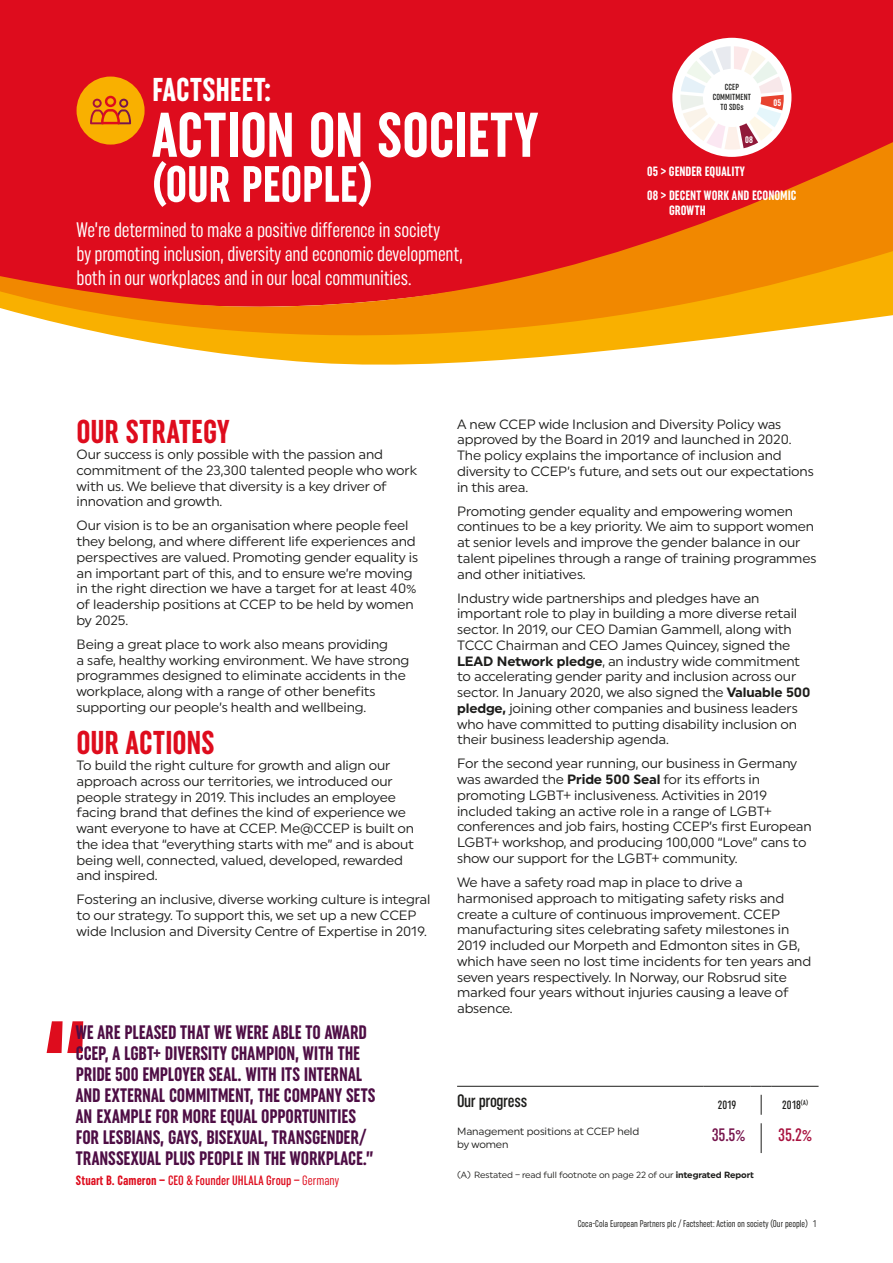
<style>
.page{position:relative;width:893px;height:1263px;background:#fff}
.page>*{position:absolute;margin:0;border:0;box-sizing:border-box;transform-origin:0 0}
.Body___Heading_2{font:700 extra-condensed 117.45px "Uniform";color:#de0c1d}
.Body_-_Heading_1{font:700 extra-condensed 63px "Uniform";letter-spacing:-.005em;color:#fff}
.Body_-_Heading_1-2{font:700 extra-condensed 51px "Uniform";letter-spacing:-.005em;color:#fff}
.Body_-_Heading_1-3{font:700 extra-condensed 33px "Uniform";color:#de0c1d}
.Body_-_Heading_1-4{font:700 extra-condensed 33px "Uniform";letter-spacing:.005em;color:#fff}
.Intro{font:extra-condensed 21px/24px "Uniform";letter-spacing:-.01em;color:#fff}
.Body_-_Quote_sustain{font:700 extra-condensed 19.5px/21px "Uniform";letter-spacing:-.005em;color:#4e0e45}
.Body___Heading_2-2{font:500 extra-condensed 18px "Uniform";letter-spacing:-.02em;color:#1d1d1b}
.Our_progress_figures{font:500 extra-condensed 18px "Uniform";color:#76154d}
.Our_progress_figures-2{font:500 extra-condensed 18px "Uniform";color:#a8113e}
.Body___Copy{font:13.5px/15.8px "Uniform";letter-spacing:-.01em;color:#1d1d1b}
.SDG_text{font:700 extra-condensed 13.5px/15px "Uniform";letter-spacing:.005em;color:#fff}
.Body_-_Quote_name{font:500 extra-condensed 13.5px "Uniform";color:#de0c1d}
.Our_progress_dates{font:500 extra-condensed 12px "Uniform";letter-spacing:.01em;color:#1d1d1b}
.Our_progress_body{font:10.5px/12.8px "Uniform";letter-spacing:-.01em;color:#1d1d1b}
.t1{font:extra-condensed 9.75px "Uniform";color:#1d1d1b}
.Intro-2{font:700 extra-condensed 9.6px "Uniform";color:#fff}
.Body___Footnote{font:9px "Uniform";letter-spacing:-.01em;color:#1d1d1b}
.Body___Heading_2-3{font:500 extra-condensed 8.85px/9.8px "Uniform";letter-spacing:.02em;color:#1d1d1b;text-align:center}
.s1{font-weight:700}
.s2{font-weight:400}
</style>
<div class="page">
<svg style="left:0;top:0;width:893px;height:365px;background:#e53a23"></svg>
<div style="left:672px;top:38px;width:119px;height:119px;background:#fff;border-radius:50%"></div>
<svg style="left:677px;top:43px;width:109px;height:109px"></svg>
<hr style="left:457px;top:1086px;width:247px;height:1px;background:#1d1d1b">
<hr style="left:704px;top:1086px;width:46px;height:1px;background:#1d1d1b">
<svg style="left:750px;top:1086px;width:22px;height:1px"></svg>
<hr style="left:772px;top:1086px;width:47px;height:1px;background:#1d1d1b">
<svg style="left:761px;top:1095px;width:1px;height:20px"></svg>
<hr style="left:761px;top:1123px;width:1px;height:30px;background:#1d1d1b">
<div style="left:77px;top:77px;width:68px;height:68px;background:#f9b000;border-radius:50%"></div>
<svg style="left:90px;top:96px;width:41px;height:28px"></svg>
<p class="Body_-_Heading_1-4" style="left:152px;top:71px;width:121px">FACTSHEET:</p>
<p class="Body_-_Heading_1" style="left:152px;top:99px;width:387px">ACTION ON SOCIETY</p>
<p class="Body_-_Heading_1-2" style="left:152px;top:155px;width:222px">(OUR PEOPLE)</p>
<p class="Intro" style="left:77px;top:217px;width:388px">We’re determined to make a positive difference in society<br>by promoting inclusion, diversity and economic development, both in our workplaces and in our local communities.</p>
<p class="Body___Heading_2-3" style="left:713px;top:82px;width:40px">CCEP<br>COMMITMENT<br>TO SDGs</p>
<p class="Intro-2" style="left:745px;top:135px;width:9px">08</p>
<p class="Intro-2" style="left:774px;top:97px;width:9px">05</p>
<p class="SDG_text" style="left:647px;top:164px;width:99px">05 &gt; GENDER EQUALITY</p>
<p class="SDG_text" style="left:669px;top:188px;width:129px;text-indent:-22px">08 &gt; DECENT WORK AND ECONOMIC<br>GROWTH</p>
<p class="Body_-_Heading_1-3" style="left:77px;top:413px;width:155px">OUR STRATEGY</p>
<p class="Body___Copy" style="left:77px;top:446px;width:342px">Our success is only possible with the passion and commitment of the 23,300 talented people who work with us. We believe that diversity is a key driver of innovation and growth.</p>
<p class="Body___Copy" style="left:77px;top:517px;width:343px">Our vision is to be an organisation where people feel they belong, and where different life experiences and perspectives are valued. Promoting gender equality is an important part of this, and to ensure we’re moving in the right direction we have a target for at least 40% of leadership positions at CCEP to be held by women by 2025.</p>
<p class="Body___Copy" style="left:77px;top:636px;width:334px">Being a great place to work also means providing<br>a safe, healthy working environment. We have strong programmes designed to eliminate accidents in the workplace, along with a range of other benefits supporting our people’s health and wellbeing.</p>
<p class="Body_-_Heading_1-3" style="left:77px;top:724px;width:140px">OUR ACTIONS</p>
<p class="Body___Copy" style="left:77px;top:757px;width:339px">To build the right culture for growth and align our approach across our territories, we introduced our people strategy in 2019. This includes an employee facing brand that defines the kind of experience we want everyone to have at CCEP. Me@CCEP is built on the idea that “everything starts with me” and is about being well, connected, valued, developed, rewarded and inspired.</p>
<p class="Body___Copy" style="left:77px;top:891px;width:355px">Fostering an inclusive, diverse working culture is integral to our strategy. To support this, we set up a new CCEP wide Inclusion and Diversity Centre of Expertise in 2019.</p>
<p class="Body___Heading_2" style="left:43px;top:995px;width:46px">“</p>
<p class="Body_-_Quote_sustain" style="left:76px;top:1022px;width:301px">WE ARE PLEASED THAT WE WERE ABLE TO AWARD CCEP, A LGBT+ DIVERSITY CHAMPION, WITH THE PRIDE 500 EMPLOYER SEAL. WITH ITS INTERNAL AND EXTERNAL COMMITMENT, THE COMPANY SETS AN EXAMPLE FOR MORE EQUAL OPPORTUNITIES FOR LESBIANS, GAYS, BISEXUAL, TRANSGENDER/ TRANSSEXUAL PLUS PEOPLE IN THE WORKPLACE.”</p>
<p class="Body_-_Quote_name" style="left:76px;top:1172px;width:265px"><span class="s1">Stuart B. Cameron –</span> CEO &amp; Founder UHLALA Group – <span class="s2">Germany</span></p>
<p class="Body___Copy" style="left:457px;top:416px;width:358px">A new CCEP wide Inclusion and Diversity Policy was approved by the Board in 2019 and launched in 2020.<br>The policy explains the importance of inclusion and diversity to CCEP’s future, and sets out our expectations in this area.</p>
<p class="Body___Copy" style="left:457px;top:503px;width:361px">Promoting gender equality and empowering women continues to be a key priority. We aim to support women at senior levels and improve the gender balance in our talent pipelines through a range of training programmes and other initiatives.</p>
<p class="Body___Copy" style="left:457px;top:590px;width:355px">Industry wide partnerships and pledges have an important role to play in building a more diverse retail sector. In 2019, our CEO Damian Gammell, along with TCCC Chairman and CEO James Quincey, signed the <span class="s1">LEAD Network pledge</span>, an industry wide commitment to accelerating gender parity and inclusion across our sector. In January 2020, we also signed the <span class="s1">Valuable 500 pledge,</span> joining other companies and business leaders who have committed to putting disability inclusion on their business leadership agenda.</p>
<p class="Body___Copy" style="left:457px;top:756px;width:356px">For the second year running, our business in Germany was awarded the <span class="s1">Pride 500 Seal</span> for its efforts in promoting LGBT+ inclusiveness. Activities in 2019 included taking an active role in a range of LGBT+ conferences and job fairs, hosting CCEP’s first European LGBT+ workshop, and producing 100,000 “Love” cans to show our support for the LGBT+ community.</p>
<p class="Body___Copy" style="left:457px;top:874px;width:356px">We have a safety road map in place to drive a harmonised approach to mitigating safety risks and create a culture of continuous improvement. CCEP manufacturing sites celebrating safety milestones in 2019 included our Morpeth and Edmonton sites in GB, which have seen no lost time incidents for ten years and seven years respectively. In Norway, our Robsrud site marked four years without injuries causing a leave of absence.</p>
<p class="Body___Heading_2-2" style="left:457px;top:1091px;width:72px">Our progress</p>
<p class="Our_progress_dates" style="left:718px;top:1098px;width:20px">2019</p>
<p class="Our_progress_dates" style="left:782px;top:1098px;width:27px">2018<sup>(A)</sup></p>
<p class="Our_progress_body" style="left:457px;top:1125px;width:184px">Management positions at CCEP held by women</p>
<p class="Our_progress_figures" style="left:712px;top:1124px;width:35px">35.5%</p>
<p class="Our_progress_figures-2" style="left:778px;top:1124px;width:35px">35.2%</p>
<p class="Body___Footnote" style="left:457px;top:1169px;width:298px">(A) Restated – read full footnote on page 22 of our <span class="s1">integrated Report</span></p>
<p class="t1" style="left:578px;top:1218px;width:240px">Coca-Cola European Partners plc / Factsheet: Action on society (Our people) 1</p>
</div>
